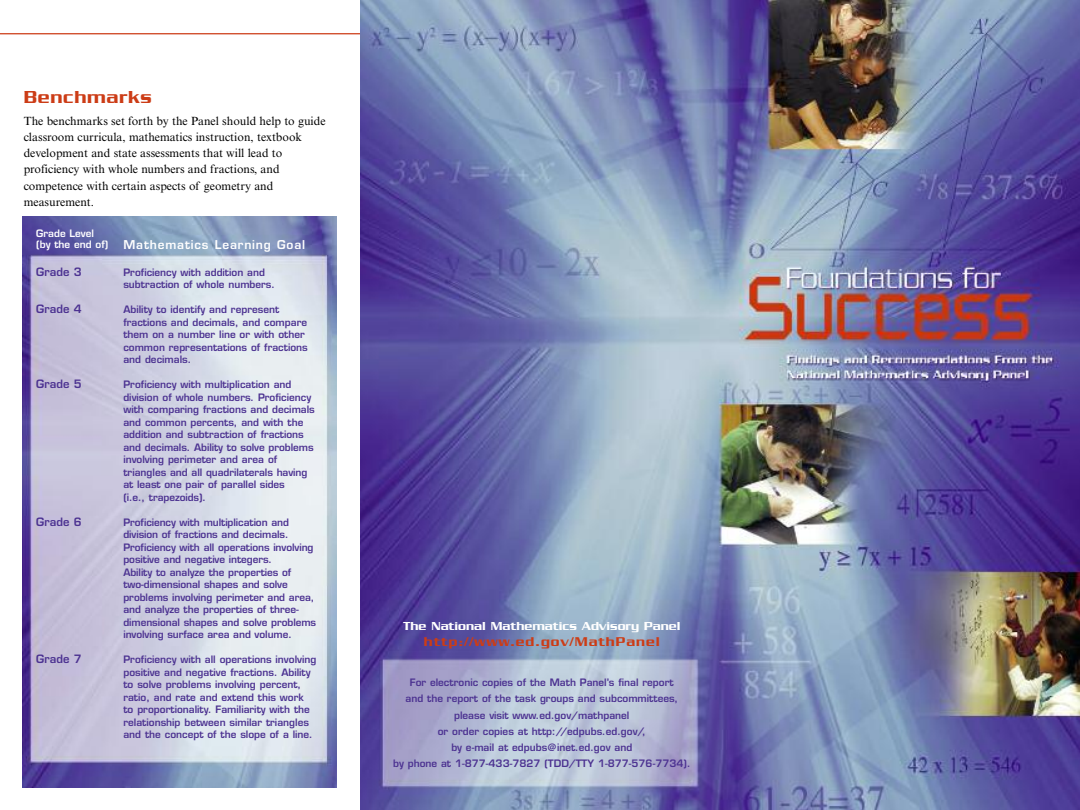
<style>
.page{position:relative;width:1080px;height:810px;background:#fff}
.page>*{position:absolute;margin:0;border:0;box-sizing:border-box;transform-origin:0 0}
.t1{font:500 18.75px "Serpentine";letter-spacing:.035em;color:#cc3c16}
.t2{font:500 13.75px "Serpentine";letter-spacing:.07em;color:#cc3c16}
.t3{font:500 12.5px "Serpentine";color:#fff}
.t4{font:11.88px/16.2px "Times New Roman MT Std";color:#000}
.t5{font:600 11.88px "Eurostile LT Std";letter-spacing:.07em;color:#fff}
.t6{font:600 11.25px "Eurostile LT Std";color:#4c3291}
.t7{font:600 10px/12.5px "Eurostile LT Std";color:#4c3291}
.t8{font:600 10px/11.2px "Eurostile LT Std";color:#fff}
</style>
<div class="page">
<img style="left:22px;top:216px;width:315px;height:572px">
<img style="left:360px;top:0;width:720px;height:810px">
<hr style="left:0;top:33px;width:360px;height:1px;background:#cc3c16">
<h1 class="t1" style="left:24px;top:91px;width:129px">Benchmarks</h1>
<p class="t4" style="left:24px;top:114px;width:303px">The benchmarks set forth by the Panel should help to guide classroom curricula, mathematics instruction, textbook development and state assessments that will lead to proficiency with whole numbers and fractions, and competence with certain aspects of geometry and measurement.</p>
<p class="t8" style="left:36px;top:229px;width:74px">Grade Level (by the end of)</p>
<p class="t6" style="left:36px;top:267px;width:47px">Grade 3</p>
<p class="t6" style="left:36px;top:305px;width:47px">Grade 4</p>
<p class="t6" style="left:36px;top:380px;width:47px">Grade 5</p>
<p class="t6" style="left:36px;top:517px;width:47px">Grade 6</p>
<p class="t6" style="left:36px;top:655px;width:47px">Grade 7</p>
<p class="t5" style="left:123px;top:240px;width:183px">Mathematics Learning Goal</p>
<p class="t7" style="left:123px;top:267px;width:153px">Proficiency with addition and subtraction of whole numbers.</p>
<p class="t7" style="left:123px;top:305px;width:186px">Ability to identify and represent fractions and decimals, and compare them on a number line or with other common representations of fractions and decimals.</p>
<p class="t7" style="left:123px;top:380px;width:193px">Proficiency with multiplication and division of whole numbers. Proficiency with comparing fractions and decimals and common percents, and with the addition and subtraction of fractions and decimals. Ability to solve problems involving perimeter and area of triangles and all quadrilaterals having at least one pair of parallel sides<br>(i.e., trapezoids).</p>
<p class="t7" style="left:123px;top:517px;width:194px">Proficiency with multiplication and division of fractions and decimals.<br>Proficiency with all operations involving positive and negative integers.<br>Ability to analyze the properties of two-dimensional shapes and solve problems involving perimeter and area, and analyze the properties of three&shy;dimensional shapes and solve problems involving surface area and volume.</p>
<p class="t7" style="left:123px;top:655px;width:194px">Proficiency with all operations involving positive and negative fractions. Ability to solve problems involving percent, ratio, and rate and extend this work to proportionality. Familiarity with the relationship between similar triangles and the concept of the slope of a line.</p>
<p class="t3" style="left:403px;top:622px;width:279px">The National Mathematics Advisory Panel</p>
<h2 class="t2" style="left:424px;top:637px;width:237px">http://www.ed.gov/MathPanel</h2>
<p class="t7" style="left:393px;top:675px;width:299px;line-height:16.2px;text-align:center">For electronic copies of the Math Panel’s final report<br>and the report of the task groups and subcommittees, please visit www.ed.gov/mathpanel<br>or order copies at http://edpubs.ed.gov/,<br>by e-mail at edpubs@inet.ed.gov and<br>by phone at 1-877-433-7827 (TDD/TTY 1-877-576-7734).</p>
</div>
